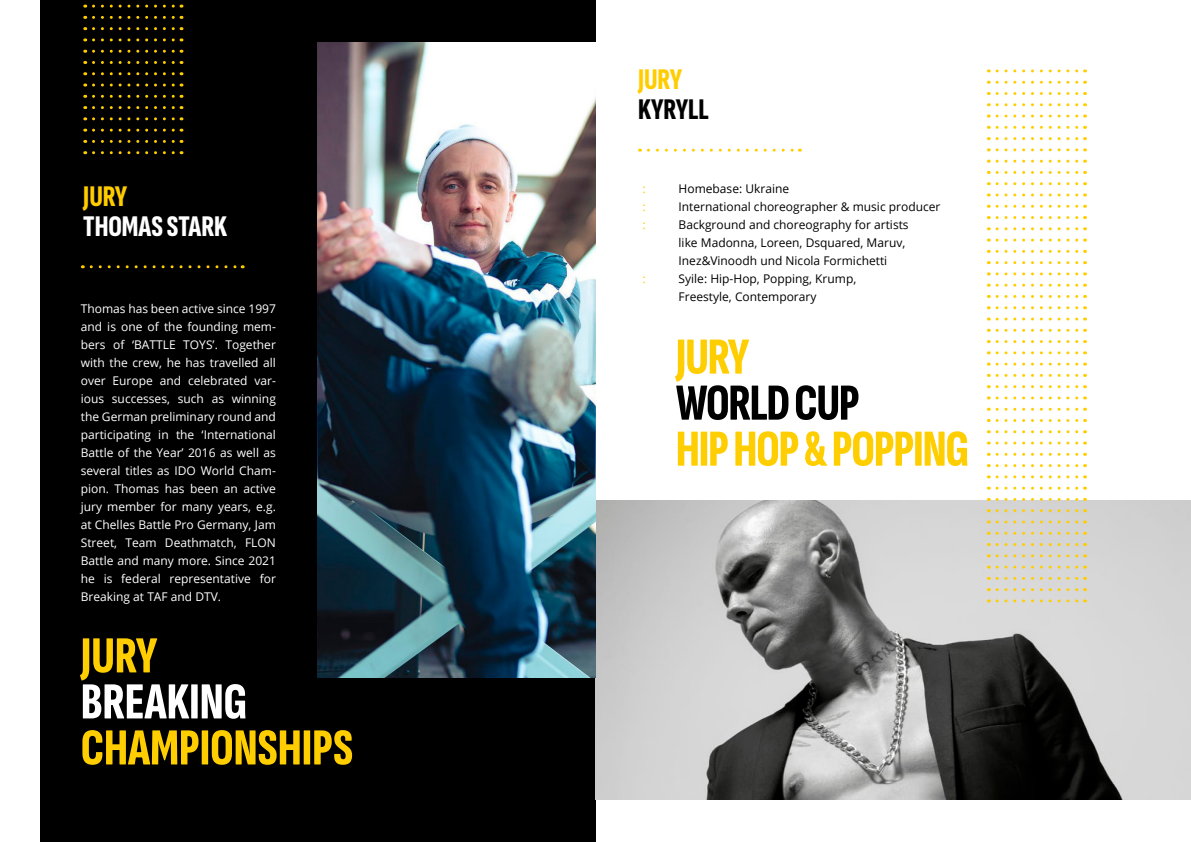
<style>
.page{position:relative;width:1191px;height:842px;background:#fff}
.page>*{position:absolute;margin:0;border:0;box-sizing:border-box;transform-origin:0 0}
.t1{font:extra-condensed 52px "Sofia Sans";letter-spacing:-.01em;color:#ffce00}
.t2{font:extra-condensed 52px "Sofia Sans";color:#fff}
.t3{font:extra-condensed 52px "Sofia Sans";letter-spacing:-.02em;color:#000}
.t4{font:extra-condensed 30px "Sofia Sans";color:#fff}
.t5{font:extra-condensed 30px "Sofia Sans";color:#fc0}
.t6{font:extra-condensed 30px "Sofia Sans";color:#000}
.t7{font:12px/18px "Open Sans";color:#fff;text-align:justify}
.t8{font:12px/18px "Open Sans";color:#000}
.t9{font:12px "Open Sans";color:#fc0}
</style>
<div class="page">
<div style="left:40px;top:0;width:555px;height:842px;background:#000"></div>
<img style="left:595px;top:500px;width:596px;height:299px">
<svg style="left:93px;top:151px;width:89px;height:3px"></svg>
<svg style="left:93px;top:140px;width:89px;height:3px"></svg>
<svg style="left:93px;top:129px;width:89px;height:3px"></svg>
<svg style="left:93px;top:117px;width:89px;height:3px"></svg>
<svg style="left:93px;top:106px;width:89px;height:3px"></svg>
<svg style="left:93px;top:95px;width:89px;height:3px"></svg>
<svg style="left:93px;top:84px;width:89px;height:3px"></svg>
<svg style="left:93px;top:72px;width:89px;height:3px"></svg>
<svg style="left:93px;top:61px;width:89px;height:3px"></svg>
<svg style="left:93px;top:50px;width:89px;height:3px"></svg>
<svg style="left:93px;top:38px;width:89px;height:3px"></svg>
<svg style="left:93px;top:27px;width:89px;height:3px"></svg>
<svg style="left:93px;top:16px;width:89px;height:3px"></svg>
<svg style="left:93px;top:5px;width:89px;height:3px"></svg>
<svg style="left:997px;top:599px;width:88px;height:3px"></svg>
<svg style="left:997px;top:588px;width:88px;height:3px"></svg>
<svg style="left:997px;top:577px;width:88px;height:3px"></svg>
<svg style="left:997px;top:566px;width:88px;height:3px"></svg>
<svg style="left:997px;top:554px;width:88px;height:3px"></svg>
<svg style="left:997px;top:543px;width:88px;height:3px"></svg>
<svg style="left:997px;top:532px;width:88px;height:3px"></svg>
<svg style="left:997px;top:520px;width:88px;height:3px"></svg>
<svg style="left:997px;top:509px;width:88px;height:3px"></svg>
<svg style="left:997px;top:498px;width:88px;height:3px"></svg>
<svg style="left:997px;top:487px;width:88px;height:3px"></svg>
<svg style="left:997px;top:475px;width:88px;height:3px"></svg>
<svg style="left:997px;top:464px;width:88px;height:3px"></svg>
<svg style="left:997px;top:453px;width:88px;height:3px"></svg>
<svg style="left:997px;top:442px;width:88px;height:3px"></svg>
<svg style="left:997px;top:430px;width:88px;height:3px"></svg>
<svg style="left:997px;top:419px;width:88px;height:3px"></svg>
<svg style="left:997px;top:408px;width:88px;height:3px"></svg>
<svg style="left:997px;top:396px;width:88px;height:3px"></svg>
<svg style="left:997px;top:385px;width:88px;height:3px"></svg>
<svg style="left:997px;top:374px;width:88px;height:3px"></svg>
<svg style="left:997px;top:363px;width:88px;height:3px"></svg>
<svg style="left:997px;top:351px;width:88px;height:3px"></svg>
<svg style="left:997px;top:340px;width:88px;height:3px"></svg>
<svg style="left:997px;top:329px;width:88px;height:3px"></svg>
<svg style="left:997px;top:317px;width:88px;height:3px"></svg>
<svg style="left:997px;top:306px;width:88px;height:3px"></svg>
<svg style="left:997px;top:295px;width:88px;height:3px"></svg>
<svg style="left:997px;top:284px;width:88px;height:3px"></svg>
<svg style="left:997px;top:272px;width:88px;height:3px"></svg>
<svg style="left:997px;top:261px;width:88px;height:3px"></svg>
<svg style="left:997px;top:250px;width:88px;height:3px"></svg>
<svg style="left:997px;top:239px;width:88px;height:3px"></svg>
<svg style="left:997px;top:227px;width:88px;height:3px"></svg>
<svg style="left:997px;top:216px;width:88px;height:3px"></svg>
<svg style="left:997px;top:205px;width:88px;height:3px"></svg>
<svg style="left:997px;top:193px;width:88px;height:3px"></svg>
<svg style="left:997px;top:182px;width:88px;height:3px"></svg>
<svg style="left:997px;top:171px;width:88px;height:3px"></svg>
<svg style="left:997px;top:160px;width:88px;height:3px"></svg>
<svg style="left:997px;top:148px;width:88px;height:3px"></svg>
<svg style="left:997px;top:137px;width:88px;height:3px"></svg>
<svg style="left:997px;top:126px;width:88px;height:3px"></svg>
<svg style="left:997px;top:115px;width:88px;height:3px"></svg>
<svg style="left:997px;top:103px;width:88px;height:3px"></svg>
<svg style="left:997px;top:92px;width:88px;height:3px"></svg>
<svg style="left:997px;top:81px;width:88px;height:3px"></svg>
<svg style="left:997px;top:69px;width:88px;height:3px"></svg>
<svg style="left:91px;top:265px;width:152px;height:3px"></svg>
<svg style="left:648px;top:149px;width:152px;height:3px"></svg>
<img style="left:317px;top:43px;width:278px;height:634px">
<h2 class="t5" style="left:83px;top:180px;width:46px">JURY</h2>
<h2 class="t4" style="left:83px;top:210px;width:145px">THOMAS STARK</h2>
<p class="t7" style="left:81px;top:299px;width:197px">Thomas has been active since 1997 and is one of the founding mem&shy;bers of ‘BATTLE TOYS’. Together with the crew, he has travelled all over Europe and celebrated var&shy;ious successes, such as winning the German preliminary round and participating in the ‘International Battle of the Year’ 2016 as well as several titles as IDO World Cham&shy;pion. Thomas has been an active jury member for many years, e.g. at Chelles Battle Pro Germany, Jam Street, Team Deathmatch, FLON Battle and many more. Since 2021 he is federal representative for Breaking at TAF and DTV.</p>
<h1 class="t1" style="left:81px;top:627px;width:78px">JURY</h1>
<h1 class="t2" style="left:81px;top:673px;width:168px">BREAKING</h1>
<h1 class="t1" style="left:81px;top:719px;width:274px">CHAMPIONSHIPS</h1>
<h2 class="t5" style="left:638px;top:63px;width:46px">JURY</h2>
<h2 class="t6" style="left:638px;top:93px;width:72px">KYRYLL</h2>
<p class="t9" style="left:642px;top:181px;width:5px">:</p>
<p class="t8" style="left:678px;top:180px;width:112px">Homebase: Ukraine</p>
<p class="t9" style="left:642px;top:199px;width:5px">:</p>
<p class="t8" style="left:678px;top:198px;width:263px">International choreographer &amp; music producer</p>
<p class="t9" style="left:642px;top:217px;width:5px">:</p>
<p class="t8" style="left:678px;top:216px;width:232px">Background and choreography for artists like Madonna, Loreen, Dsquared, Maruv,<br>Inez&amp;Vinoodh und Nicola Formichetti</p>
<p class="t9" style="left:642px;top:271px;width:5px">:</p>
<p class="t8" style="left:678px;top:270px;width:179px">Syile: Hip-Hop, Popping, Krump,<br>Freestyle, Contemporary</p>
<h1 class="t1" style="left:676px;top:329px;width:75px">JURY</h1>
<h1 class="t3" style="left:676px;top:375px;width:185px">WORLD CUP</h1>
<h1 class="t1" style="left:676px;top:421px;width:295px">HIP HOP &amp; POPPING</h1>
</div>
